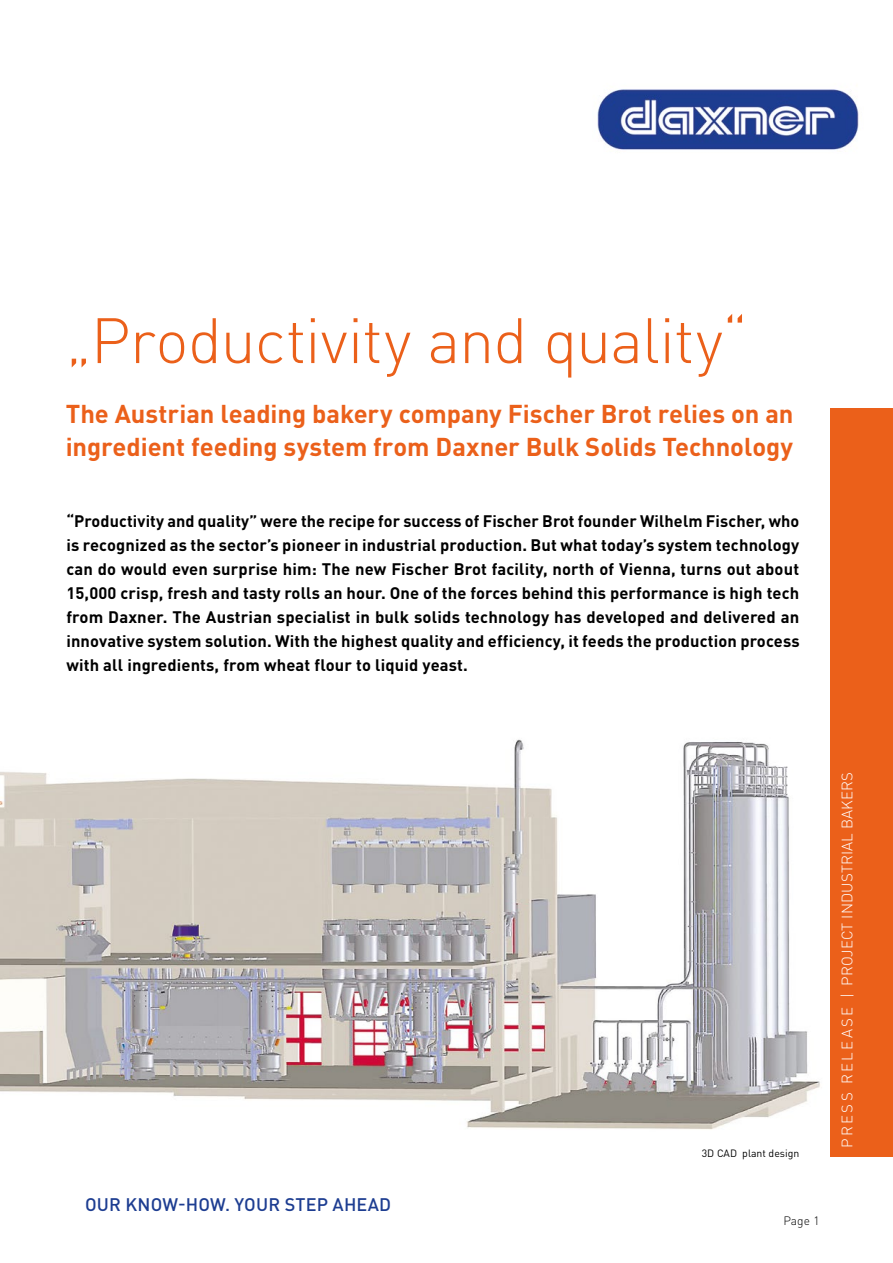
<style>
.page{position:relative;width:893px;height:1263px;background:#fff}
.page>*{position:absolute;margin:0;border:0;box-sizing:border-box;transform-origin:0 0}
.t1{font:300 63px "DINOT";letter-spacing:-.015em;color:#eb601a}
.t2{font:700 25.5px/33px "DINOT";letter-spacing:-.005em;color:#eb601a}
.t3{font:500 18px "DINOT";letter-spacing:.01em;color:#1d3d91}
.t4{font:700 16.5px/24px "DINOT";letter-spacing:.01em;color:#000;text-align:justify}
.t5{font:300 15px "DINOT";letter-spacing:.01em;color:#fff}
.t6{font:300 12px "DINOT";color:#000}
.t7{font:10.5px "DINOT";color:#000}
</style>
<div class="page">
<img style="left:597px;top:89px;width:262px;height:61px">
<img style="left:0;top:739px;width:820px;height:391px">
<div style="left:830px;top:408px;width:63px;height:749px;background:#eb601a"></div>
<h1 class="t1" style="left:66px;top:302px;width:684px">„Productivity and quality“</h1>
<h2 class="t2" style="left:66px;top:397px;width:729px">The Austrian leading bakery company Fischer Brot relies on an ingredient feeding system from Daxner Bulk Solids Technology</h2>
<p class="t4" style="left:66px;top:509px;width:735px">“Productivity and quality” were the recipe for success of Fischer Brot founder Wilhelm Fischer, who is recognized as the sector’s pioneer in industrial production. But what today’s system technology can do would even surprise him: The new Fischer Brot facility, north of Vienna, turns out about 15,000 crisp, fresh and tasty rolls an hour. One of the forces behind this performance is high tech from Daxner. The Austrian specialist in bulk solids technology has developed and delivered an innovative system solution. With the highest quality and efficiency, it feeds the production process with all ingredients, from wheat flour to liquid yeast.</p>
<p class="t3" style="left:85px;top:1193px;width:307px">OUR KNOW-HOW. YOUR STEP AHEAD</p>
<p class="t7" style="left:702px;top:1146px;width:99px">3D CAD plant design</p>
<p class="t6" style="left:783px;top:1214px;width:38px">Page 1</p>
<p class="t5" style="left:838px;top:1148px;width:377px;rotate:-90deg">P R E S S R E L E A S E | PROJECT INDUSTRIAL BAKERS</p>
</div>
